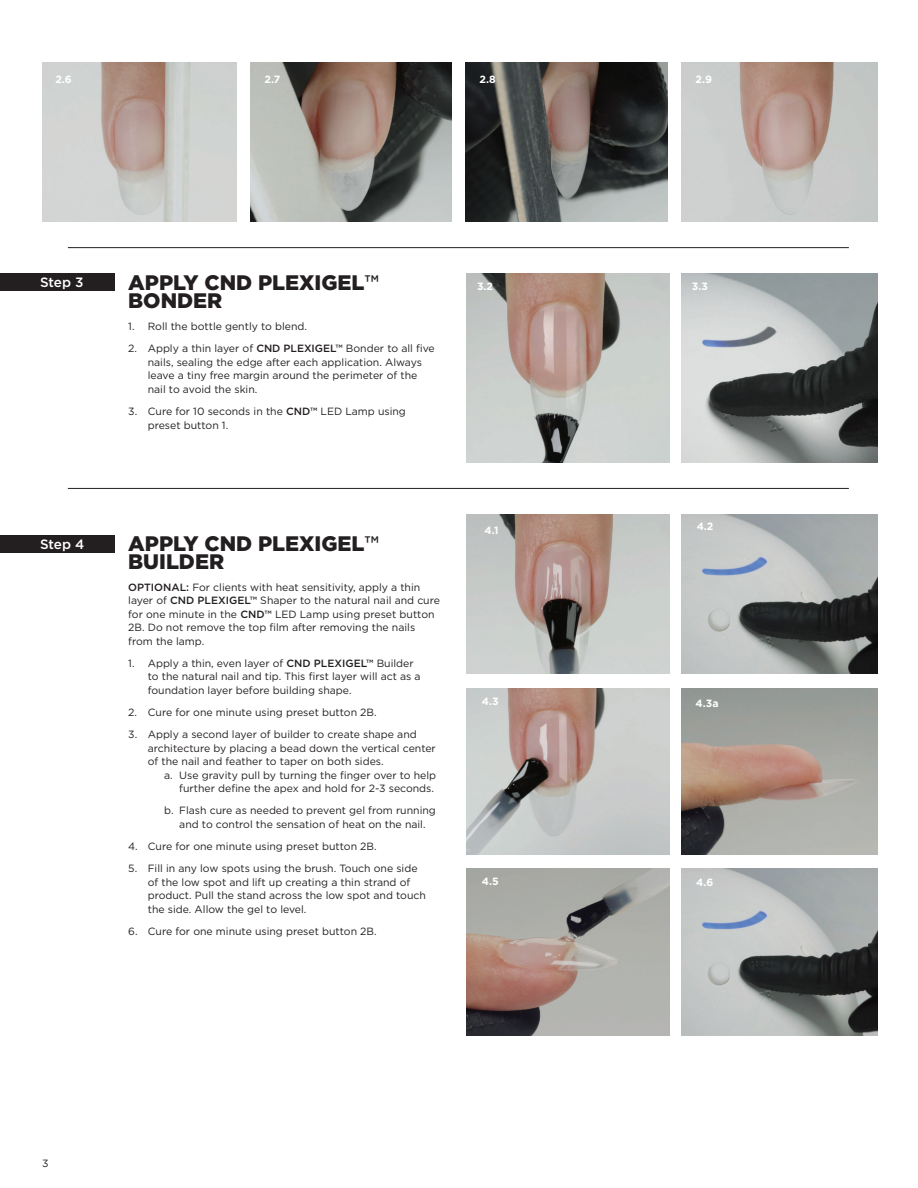
<style>
.page{position:relative;width:918px;height:1188px;background:#fff}
.page>*{position:absolute;margin:0;border:0;box-sizing:border-box;transform-origin:0 0}
.t1{font:900 21px/18px "Gotham";color:#231f20}
.t2{font:500 13.5px "Gotham";letter-spacing:-.005em;color:#fff}
.t3{font:10.5px/13.5px "Gotham";color:#231f20}
.t4{font:700 10.5px "Gotham";color:#fff}
.s1{font-weight:500}
</style>
<div class="page">
<img style="left:42px;top:62px;width:194px;height:160px">
<img style="left:250px;top:62px;width:202px;height:160px">
<img style="left:465px;top:62px;width:203px;height:160px">
<img style="left:682px;top:62px;width:196px;height:160px">
<div style="left:0;top:273px;width:114px;height:18px;background:#231f20"></div>
<img style="left:467px;top:273px;width:202px;height:189px">
<img style="left:682px;top:273px;width:196px;height:189px">
<hr style="left:68px;top:247px;width:781px;height:1px;background:#231f20">
<hr style="left:68px;top:488px;width:781px;height:1px;background:#231f20">
<div style="left:0;top:535px;width:114px;height:18px;background:#231f20"></div>
<img style="left:682px;top:514px;width:196px;height:160px">
<img style="left:682px;top:868px;width:196px;height:167px">
<img style="left:682px;top:688px;width:196px;height:167px">
<img style="left:467px;top:868px;width:202px;height:167px">
<img style="left:467px;top:514px;width:202px;height:160px">
<img style="left:467px;top:688px;width:202px;height:167px">
<p class="t4" style="left:55px;top:73px;width:18px">2.6</p>
<p class="t4" style="left:264px;top:73px;width:17px">2.7</p>
<p class="t4" style="left:480px;top:73px;width:18px">2.8</p>
<p class="t4" style="left:696px;top:73px;width:18px">2.9</p>
<p class="t2" style="left:40px;top:274px;width:45px">Step 3</p>
<h1 class="t1" style="left:128px;top:273px;width:252px">APPLY CND PLEXIGEL<span class="s1">™<br></span>BONDER</h1>
<p class="t3" style="left:128px;top:320px;width:180px">1. Roll the bottle gently to blend.</p>
<p class="t3" style="left:148px;top:342px;width:289px;text-indent:-19px">2. Apply a thin layer of <span class="s1">CND PLEXIGEL™</span> Bonder to all five nails, sealing the edge after each application. Always leave a tiny free margin around the perimeter of the nail to avoid the skin.</p>
<p class="t3" style="left:148px;top:404px;width:260px;text-indent:-19px">3. Cure for 10 seconds in the <span class="s1">CND™</span> LED Lamp using preset button 1.</p>
<p class="t2" style="left:40px;top:536px;width:46px">Step 4</p>
<h1 class="t1" style="left:128px;top:534px;width:252px">APPLY CND PLEXIGEL<span class="s1">™<br></span>BUILDER</h1>
<p class="t3" style="left:128px;top:580px;width:313px"><span class="s1">OPTIONAL:</span> For clients with heat sensitivity, apply a thin layer of <span class="s1">CND PLEXIGEL™</span> Shaper to the natural nail and cure for one minute in the <span class="s1">CND™</span> LED Lamp using preset button 2B. Do not remove the top film after removing the nails from the lamp.</p>
<p class="t3" style="left:148px;top:656px;width:274px;text-indent:-19px">1. Apply a thin, even layer of <span class="s1">CND PLEXIGEL™</span> Builder to the natural nail and tip. This first layer will act as a foundation layer before building shape.</p>
<p class="t3" style="left:128px;top:705px;width:250px">2. Cure for one minute using preset button 2B.</p>
<p class="t3" style="left:148px;top:728px;width:290px;text-indent:-19px">3. Apply a second layer of builder to create shape and architecture by placing a bead down the vertical center of the nail and feather to taper on both sides.</p>
<p class="t3" style="left:164px;top:768px;width:274px;text-align:right">a. Use gravity pull by turning the finger over to help further define the apex and hold for 2-3 seconds.</p>
<p class="t3" style="left:164px;top:804px;width:273px;text-align:center">b. Flash cure as needed to prevent gel from running and to control the sensation of heat on the nail.</p>
<p class="t3" style="left:128px;top:839px;width:250px">4. Cure for one minute using preset button 2B.</p>
<p class="t3" style="left:148px;top:862px;width:280px;text-indent:-19px">5. Fill in any low spots using the brush. Touch one side of the low spot and lift up creating a thin strand of product. Pull the stand across the low spot and touch the side. Allow the gel to level.</p>
<p class="t3" style="left:128px;top:924px;width:250px">6. Cure for one minute using preset button 2B.</p>
<p class="t4" style="left:477px;top:280px;width:18px">3.2</p>
<p class="t4" style="left:692px;top:280px;width:18px">3.3</p>
<p class="t4" style="left:485px;top:523px;width:16px">4.1</p>
<p class="t4" style="left:697px;top:520px;width:18px">4.2</p>
<p class="t4" style="left:482px;top:695px;width:18px">4.3</p>
<p class="t4" style="left:696px;top:696px;width:24px">4.3a</p>
<p class="t4" style="left:482px;top:875px;width:18px">4.5</p>
<p class="t4" style="left:696px;top:875px;width:19px">4.6</p>
<p class="t3" style="left:42px;top:1156px;width:8px">3</p>
</div>
